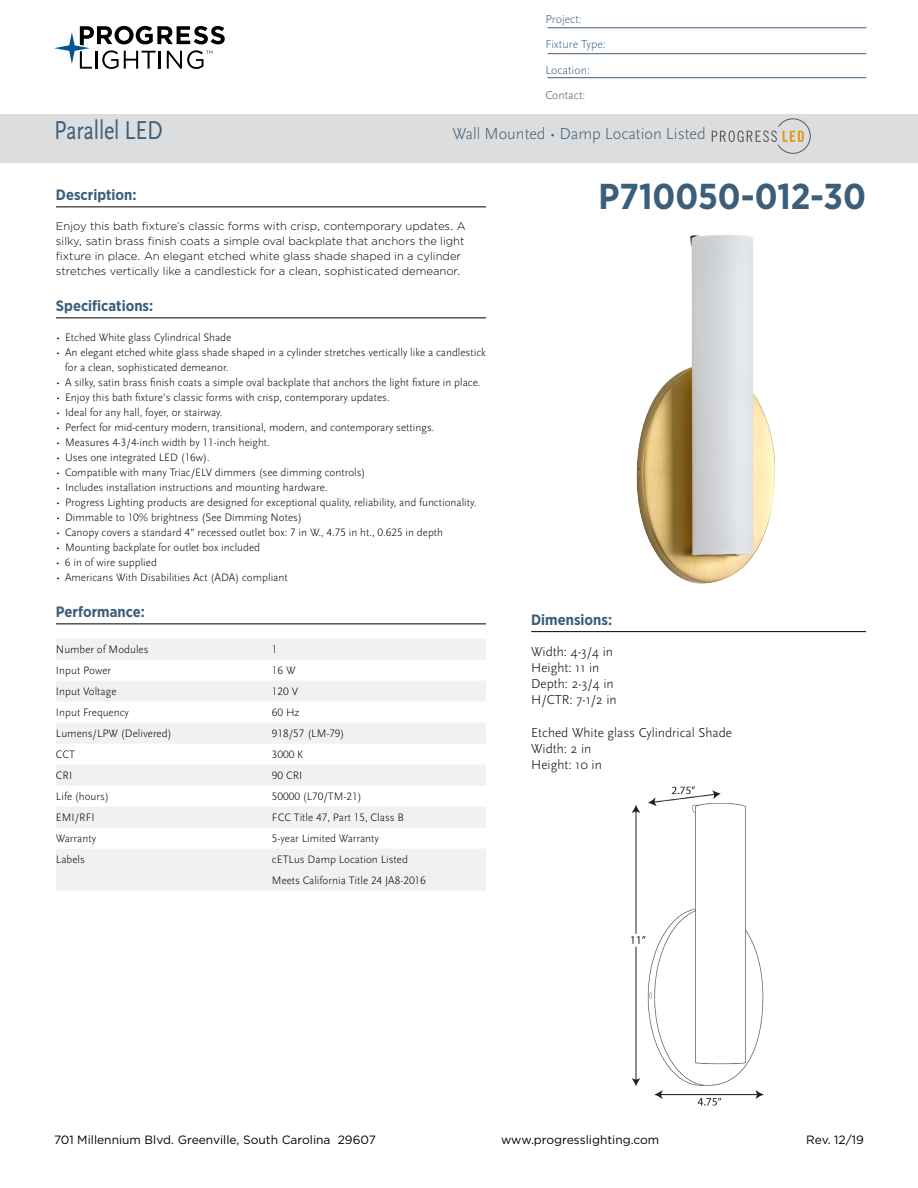
<style>
.page{position:relative;width:918px;height:1188px;background:#fff}
.page>*{position:absolute;margin:0;border:0;box-sizing:border-box;transform-origin:0 0}
.t1{font:700 36px "Gotham Narrow";color:#3b5e7b}
.t2{font:27px "Scala Sans Pro";letter-spacing:-.01em;color:#3b5e7b;scale:.82 1}
.t3{font:300 16.5px "Scala Sans Pro";color:#3b5e7b}
.t4{font:700 15px "Gotham Narrow";color:#3b5e7b}
.t5{font:300 13.5px/16.2px "Scala Sans Pro";color:#000}
.t6{font:12px "Gotham";color:#000}
.t7{font:300 12px/25.5px "Scala Sans Pro";color:#3b5e7b}
.t8{font:300 11.25px/15px "Scala Sans Pro";color:#000}
.t9{font:300 11.25px/15px "Gotham";color:#000}
</style>
<div class="page">
<svg style="left:54px;top:26px;width:171px;height:43px"></svg>
<img style="left:636px;top:235px;width:140px;height:349px">
<hr style="left:56px;top:207px;width:430px;height:1px;background:#000">
<hr style="left:56px;top:318px;width:430px;height:1px;background:#000">
<hr style="left:56px;top:624px;width:430px;height:1px;background:#000">
<div style="left:56px;top:639px;width:430px;height:21px;background:#f1f1f2"></div>
<div style="left:56px;top:681px;width:430px;height:21px;background:#f1f1f2"></div>
<div style="left:56px;top:723px;width:430px;height:21px;background:#f1f1f2"></div>
<div style="left:56px;top:765px;width:430px;height:21px;background:#f1f1f2"></div>
<div style="left:56px;top:807px;width:430px;height:21px;background:#f1f1f2"></div>
<div style="left:56px;top:849px;width:430px;height:21px;background:#f1f1f2"></div>
<div style="left:56px;top:870px;width:430px;height:21px;background:#f1f1f2"></div>
<hr style="left:531px;top:631px;width:335px;height:1px;background:#000">
<div style="left:0;top:114px;width:918px;height:49px;background:#dcddde"></div>
<svg style="left:712px;top:119px;width:98px;height:34px"></svg>
<hr style="left:548px;top:27px;width:318px;height:1px;background:#3b5e7b">
<hr style="left:548px;top:53px;width:318px;height:1px;background:#3b5e7b">
<hr style="left:548px;top:77px;width:318px;height:1px;background:#3b5e7b">
<img style="left:631px;top:786px;width:133px;height:320px">
<p class="t7" style="left:545px;top:6px;width:62px">Project:<br>Fixture Type:<br>Location:<br>Contact:</p>
<h2 class="t2" style="left:54px;top:114px;width:134px">Parallel LED</h2>
<h3 class="t3" style="left:453px;top:124px;width:255px">Wall Mounted • Damp Location Listed</h3>
<h3 class="t4" style="left:56px;top:185px;width:82px">Description:</h3>
<p class="t9" style="left:56px;top:218px;width:411px">Enjoy this bath fixture’s classic forms with crisp, contemporary updates. A silky, satin brass finish coats a simple oval backplate that anchors the light fixture in place. An elegant etched white glass shade shaped in a cylinder stretches vertically like a candlestick for a clean, sophisticated demeanor.</p>
<h3 class="t4" style="left:56px;top:296px;width:99px">Specifications:</h3>
<p class="t8" style="left:56px;top:330px;width:177px">• Etched White glass Cylindrical Shade</p>
<p class="t8" style="left:65px;top:345px;width:422px;text-indent:-9px">• An elegant etched white glass shade shaped in a cylinder stretches vertically like a candlestick for a clean, sophisticated demeanor.</p>
<p class="t8" style="left:56px;top:375px;width:426px">• A silky, satin brass finish coats a simple oval backplate that anchors the light fixture in place.</p>
<p class="t8" style="left:56px;top:390px;width:335px">• Enjoy this bath fixture’s classic forms with crisp, contemporary updates.</p>
<p class="t8" style="left:56px;top:405px;width:168px">• Ideal for any hall, foyer, or stairway.</p>
<p class="t8" style="left:56px;top:420px;width:380px">• Perfect for mid-century modern, transitional, modern, and contemporary settings.</p>
<p class="t8" style="left:56px;top:435px;width:215px">• Measures 4-3/4-inch width by 11-inch height.</p>
<p class="t8" style="left:56px;top:450px;width:155px">• Uses one integrated LED (16w).</p>
<p class="t8" style="left:56px;top:465px;width:311px">• Compatible with many Triac/ELV dimmers (see dimming controls)</p>
<p class="t8" style="left:56px;top:480px;width:273px">• Includes installation instructions and mounting hardware.</p>
<p class="t8" style="left:56px;top:495px;width:422px">• Progress Lighting products are designed for exceptional quality, reliability, and functionality.</p>
<p class="t8" style="left:56px;top:510px;width:247px">• Dimmable to 10% brightness (See Dimming Notes)</p>
<p class="t8" style="left:56px;top:525px;width:389px">• Canopy covers a standard 4” recessed outlet box: 7 in W., 4.75 in ht., 0.625 in depth</p>
<p class="t8" style="left:56px;top:540px;width:206px">• Mounting backplate for outlet box included</p>
<p class="t8" style="left:56px;top:555px;width:102px">• 6 in of wire supplied</p>
<p class="t8" style="left:56px;top:570px;width:233px">• Americans With Disabilities Act (ADA) compliant</p>
<h3 class="t4" style="left:56px;top:602px;width:90px">Performance:</h3>
<p class="t8" style="left:56px;top:642px;width:94px">Number of Modules</p>
<p class="t8" style="left:272px;top:642px;width:7px">1</p>
<p class="t8" style="left:56px;top:663px;width:57px">Input Power</p>
<p class="t8" style="left:272px;top:663px;width:25px">16 W</p>
<p class="t8" style="left:56px;top:684px;width:62px">Input Voltage</p>
<p class="t8" style="left:272px;top:684px;width:28px">120 V</p>
<p class="t8" style="left:56px;top:705px;width:74px">Input Frequency</p>
<p class="t8" style="left:272px;top:705px;width:29px">60 Hz</p>
<p class="t8" style="left:56px;top:726px;width:117px">Lumens/LPW (Delivered)</p>
<p class="t8" style="left:272px;top:726px;width:74px">918/57 (LM-79)</p>
<p class="t8" style="left:56px;top:747px;width:21px">CCT</p>
<p class="t8" style="left:272px;top:747px;width:33px">3000 K</p>
<p class="t8" style="left:56px;top:768px;width:18px">CRI</p>
<p class="t8" style="left:272px;top:768px;width:32px">90 CRI</p>
<p class="t8" style="left:56px;top:789px;width:54px">Life (hours)</p>
<p class="t8" style="left:272px;top:789px;width:91px">50000 (L70/TM-21)</p>
<p class="t8" style="left:56px;top:810px;width:40px">EMI/RFI</p>
<p class="t8" style="left:272px;top:810px;width:134px">FCC Title 47, Part 15, Class B</p>
<p class="t8" style="left:56px;top:831px;width:42px">Warranty</p>
<p class="t8" style="left:272px;top:831px;width:109px">5-year Limited Warranty</p>
<p class="t8" style="left:56px;top:852px;width:30px">Labels</p>
<p class="t8" style="left:272px;top:849px;width:155px;line-height:21px">cETLus Damp Location Listed<br>Meets California Title 24 JA8-2016</p>
<h1 class="t1" style="left:598px;top:174px;width:269px">P710050-012-30</h1>
<h3 class="t4" style="left:531px;top:610px;width:83px">Dimensions:</h3>
<p class="t5" style="left:531px;top:643px;width:87px">Width: 4-3/4 in<br>Height: 11 in<br>Depth: 2-3/4 in<br>H/CTR: 7-1/2 in</p>
<p class="t5" style="left:531px;top:724px;width:202px">Etched White glass Cylindrical Shade<br>Width: 2 in<br>Height: 10 in</p>
<p class="t6" style="left:54px;top:1132px;width:323px">701 Millennium Blvd. Greenville, South Carolina 29607</p>
<p class="t6" style="left:501px;top:1132px;width:160px">www.progresslighting.com</p>
<p class="t6" style="left:806px;top:1132px;width:59px">Rev. 12/19</p>
</div>
